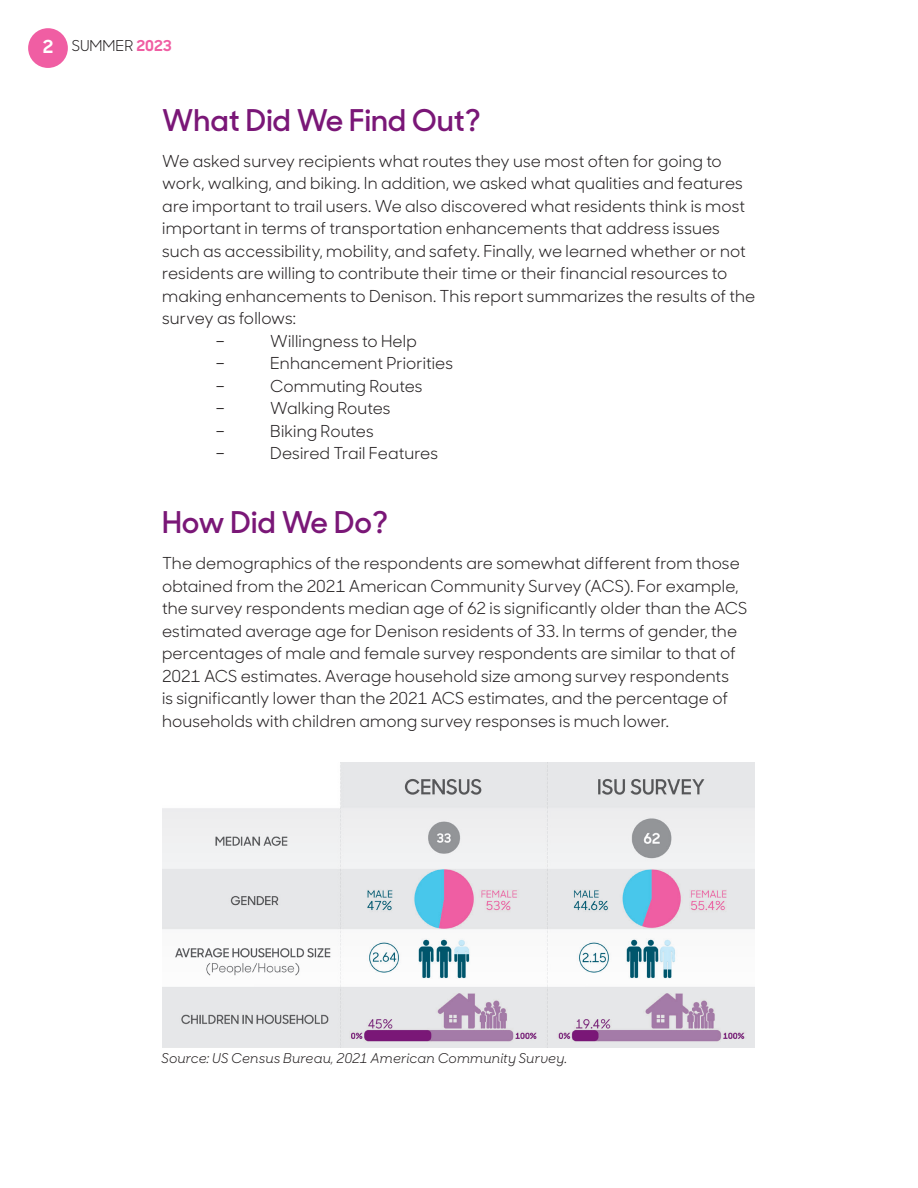
<style>
.page{position:relative;width:918px;height:1188px;background:#fff}
.page>*{position:absolute;margin:0;border:0;box-sizing:border-box;transform-origin:0 0}
.Heading_1{font:600 30px "Sharp Sans No 1";color:#7a1777}
.Body_Text{font:16.5px/22.5px "Sharp Sans No 1";letter-spacing:.01em;color:#231f20}
.t1{font:16.5px "Myriad Pro";color:#231f20}
.t2{font:15px "Sharp Sans No 1";color:#231f20}
.t3{font:italic 13.5px "Sharp Sans No 1";letter-spacing:.01em;color:#231f20}
.s1{font-weight:700;font-size:18px;color:#fff}
.s2{font-weight:700;color:#f05ea3}
</style>
<div class="page">
<div style="left:28px;top:28px;width:40px;height:40px;background:#f05ea3;border-radius:50%"></div>
<img style="left:162px;top:762px;width:593px;height:285px">
<p class="t2" style="left:43px;top:34px;width:130px"><span class="s1">2</span> SUMMER <span class="s2">2023</span></p>
<p class="Heading_1" style="left:162px;top:96px;width:320px">What Did We Find Out?</p>
<p class="Body_Text" style="left:162px;top:148px;width:595px">We asked survey recipients what routes they use most often for going to work, walking, and biking. In addition, we asked what qualities and features are important to trail users. We also discovered what residents think is most important in terms of transportation enhancements that address issues such as accessibility, mobility, and safety. Finally, we learned whether or not residents are willing to contribute their time or their financial resources to making enhancements to Denison. This report summarizes the results of the survey as follows:</p>
<p class="t1" style="left:216px;top:331px;width:10px">ū</p>
<p class="Body_Text" style="left:270px;top:328px;width:148px">Willingness to Help</p>
<p class="t1" style="left:216px;top:353px;width:10px">ū</p>
<p class="Body_Text" style="left:270px;top:351px;width:184px">Enhancement Priorities</p>
<p class="t1" style="left:216px;top:376px;width:10px">ū</p>
<p class="Body_Text" style="left:270px;top:373px;width:154px">Commuting Routes</p>
<p class="t1" style="left:216px;top:398px;width:10px">ū</p>
<p class="Body_Text" style="left:270px;top:396px;width:122px">Walking Routes</p>
<p class="t1" style="left:216px;top:421px;width:10px">ū</p>
<p class="Body_Text" style="left:270px;top:418px;width:105px">Biking Routes</p>
<p class="t1" style="left:216px;top:443px;width:10px">ū</p>
<p class="Body_Text" style="left:270px;top:441px;width:169px">Desired Trail Features</p>
<p class="Heading_1" style="left:162px;top:499px;width:228px">How Did We Do?</p>
<p class="Body_Text" style="left:162px;top:551px;width:587px">The demographics of the respondents are somewhat different from those obtained from the 2021 American Community Survey (ACS). For example, the survey respondents median age of 62 is significantly older than the ACS estimated average age for Denison residents of 33. In terms of gender, the percentages of male and female survey respondents are similar to that of 2021 ACS estimates. Average household size among survey respondents<br>is significantly lower than the 2021 ACS estimates, and the percentage of households with children among survey responses is much lower.</p>
<p class="t3" style="left:162px;top:1049px;width:407px">Source: US Census Bureau, 2021 American Community Survey.</p>
</div>
